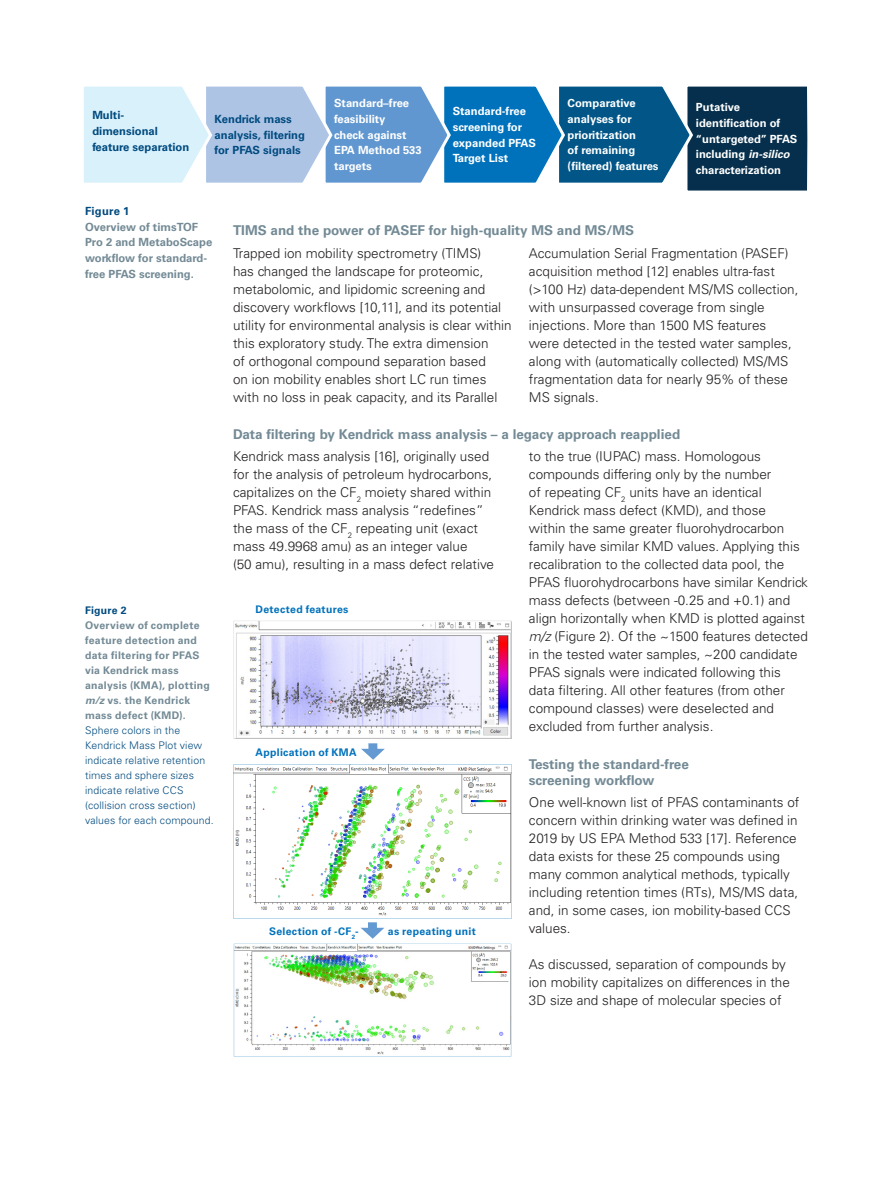
<style>
.page{position:relative;width:893px;height:1187px;background:#fff}
.page>*{position:absolute;margin:0;border:0;box-sizing:border-box;transform-origin:0 0}
.New_AN_copy{font:300 13.5px/18px "Univers LT Std";color:#231f20}
.New_AN_Sub-3_9_11pt{font:700 13.5px/16.5px "Univers LT Std";color:#738a95}
.Caption_Number{font:700 11.25px/15.8px "Univers LT Std";color:#fff}
.Caption_Number-2{font:700 11.25px/15.8px "Univers LT Std";color:#004a7f}
.t1{font:700 11.25px/15.8px "Univers LT Std";color:#738a95}
.t2{font:300 10.5px/15px "Univers LT Std";letter-spacing:.015em;color:#004a7f}
.t3{font:700 10.5px "Univers LT Std";letter-spacing:.025em;color:#0072bc}
.s1{font-style:italic}
.s2{font-weight:700}
.s3{font-weight:700;color:#738a95}
.s4{font-weight:700;font-style:italic;color:#738a95}
</style>
<div class="page">
<svg style="left:84px;top:86px;width:724px;height:105px;background:#6999bc"></svg>
<img style="left:233px;top:764px;width:279px;height:154px">
<img style="left:233px;top:620px;width:279px;height:118px">
<img style="left:233px;top:943px;width:279px;height:114px">
<svg style="left:361px;top:743px;width:24px;height:16px"></svg>
<svg style="left:361px;top:922px;width:23px;height:16px"></svg>
<p class="Caption_Number-2" style="left:92px;top:107px;width:98px">Multi&shy;dimensional feature separation</p>
<p class="Caption_Number-2" style="left:215px;top:111px;width:92px">Kendrick mass analysis, filtering for PFAS signals</p>
<p class="Caption_Number" style="left:334px;top:95px;width:89px">Standard–free feasibility<br>check against<br>EPA Method 533 targets</p>
<p class="Caption_Number" style="left:453px;top:103px;width:85px">Standard-free screening for expanded PFAS<br>Target List</p>
<p class="Caption_Number" style="left:568px;top:95px;width:93px">Comparative analyses for prioritization<br>of remaining (filtered) features</p>
<p class="Caption_Number" style="left:696px;top:99px;width:103px">Putative identification of “untargeted” PFAS including <span class="s1">in-silico </span>characterization</p>
<p class="Caption_Number-2" style="left:85px;top:203px;width:46px">Figure 1</p>
<p class="t1" style="left:85px;top:219px;width:129px">Overview of timsTOF<br>Pro 2 and MetaboScape workflow for standard&shy;free PFAS screening.</p>
<p class="t2" style="left:85px;top:603px;width:130px"><span class="s2">Figure 2<br></span><span class="s3">Overview of complete feature detection and data filtering for PFAS via Kendrick mass analysis (KMA), plotting </span><span class="s4">m/z</span> <span class="s3">vs. the Kendrick mass defect (KMD).<br></span>Sphere colors in the<br>Kendrick Mass Plot view indicate relative retention times and sphere sizes indicate relative CCS (collision cross section) values for each compound.</p>
<p class="New_AN_Sub-3_9_11pt" style="left:233px;top:222px;width:403px">TIMS and the power of PASEF for high-quality MS and MS/MS</p>
<p class="New_AN_copy" style="left:233px;top:244px;width:280px">Trapped ion mobility spectrometry (TIMS)<br>has changed the landscape for proteomic, metabolomic, and lipidomic screening and discovery workflows [10,11], and its potential utility for environmental analysis is clear within this exploratory study. The extra dimension<br>of orthogonal compound separation based<br>on ion mobility enables short LC run times with no loss in peak capacity, and its Parallel</p>
<p class="New_AN_copy" style="left:529px;top:244px;width:271px">Accumulation Serial Fragmentation (PASEF) acquisition method [12] enables ultra-fast (&gt;100 Hz) data-dependent MS/MS collection, with unsurpassed coverage from single injections. More than 1500 MS features were detected in the tested water samples, along with (automatically collected) MS/MS fragmentation data for nearly 95% of these MS signals.</p>
<p class="New_AN_Sub-3_9_11pt" style="left:233px;top:426px;width:449px">Data filtering by Kendrick mass analysis – a legacy approach reapplied</p>
<p class="New_AN_copy" style="left:233px;top:447px;width:263px">Kendrick mass analysis [16], originally used for the analysis of petroleum hydrocarbons, capitalizes on the CF<sub>2</sub> moiety shared within PFAS. Kendrick mass analysis “redefines” the mass of the CF<sub>2</sub> repeating unit (exact mass 49.9968 amu) as an integer value<br>(50 amu), resulting in a mass defect relative</p>
<p class="New_AN_copy" style="left:529px;top:447px;width:280px">to the true (IUPAC) mass. Homologous compounds differing only by the number<br>of repeating CF<sub>2</sub> units have an identical Kendrick mass defect (KMD), and those<br>within the same greater fluorohydrocarbon family have similar KMD values. Applying this recalibration to the collected data pool, the PFAS fluorohydrocarbons have similar Kendrick mass defects (between -0.25 and +0.1) and align horizontally when KMD is plotted against <span class="s1">m/z</span> (Figure 2). Of the ~1500 features detected in the tested water samples, ~200 candidate PFAS signals were indicated following this data filtering. All other features (from other compound classes) were deselected and excluded from further analysis.</p>
<p class="New_AN_Sub-3_9_11pt" style="left:529px;top:755px;width:162px">Testing the standard-free screening workflow</p>
<p class="New_AN_copy" style="left:529px;top:793px;width:272px">One well-known list of PFAS contaminants of concern within drinking water was defined in 2019 by US EPA Method 533 [17]. Reference data exists for these 25 compounds using many common analytical methods, typically including retention times (RTs), MS/MS data, and, in some cases, ion mobility-based CCS values.</p>
<p class="New_AN_copy" style="left:529px;top:955px;width:262px">As discussed, separation of compounds by ion mobility capitalizes on differences in the<br>3D size and shape of molecular species of</p>
<p class="t3" style="left:256px;top:603px;width:94px">Detected features</p>
<p class="t3" style="left:256px;top:746px;width:103px">Application of KMA</p>
<p class="t3" style="left:269px;top:925px;width:91px">Selection of -CF<sub>2</sub>-</p>
<p class="t3" style="left:388px;top:925px;width:89px">as repeating unit</p>
</div>
